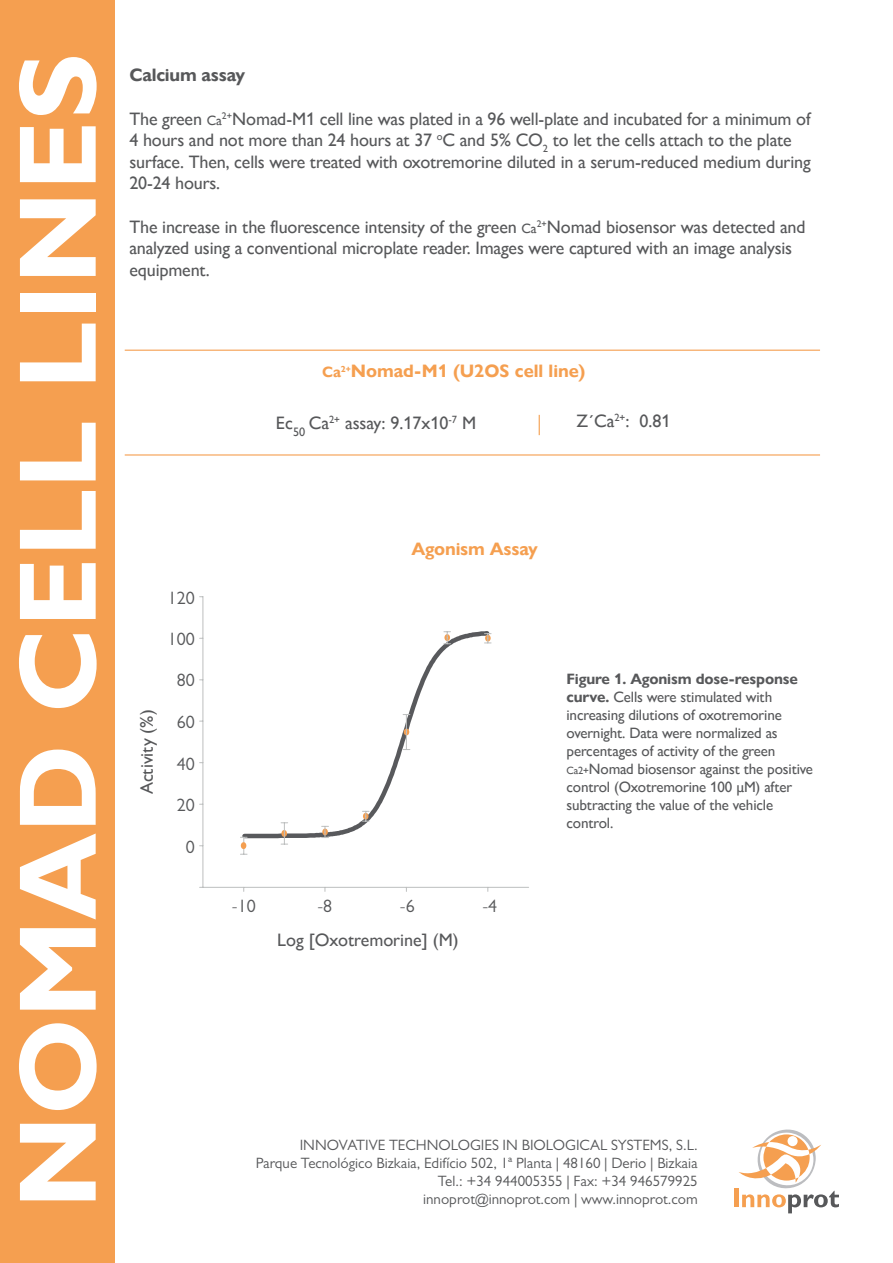
<style>
.page{position:relative;width:893px;height:1263px;background:#fff}
.page>*{position:absolute;margin:0;border:0;box-sizing:border-box;transform-origin:0 0}
.t1{font:700 111px "Gill Sans";color:#fff}
.t2{font:18px/21.6px "Gill Sans Nova";letter-spacing:-.01em;color:#57585a}
.t3{font:700 18px "Gill Sans Nova";color:#f59f50}
.t4{font:18px "Gill Sans MT Pro";color:#57585a}
.t5{font:700 18px "Gill Sans Nova";letter-spacing:-.01em;color:#57585a}
.t6{font:15px/18px "Gill Sans Nova";letter-spacing:-.01em;color:#57585a}
.t7{font:15px "Gill Sans MT Pro";color:#57585a}
.s1{font-size:13.5px}
.s2{font-size:15px}
.s3{font-weight:700}
.s4{font-size:10.5px}
</style>
<div class="page">
<div style="left:0;top:0;width:114px;height:1262px;background:#f59f50"></div>
<div style="left:734px;top:1189px;width:5px;height:18px;background:#f59f50"></div>
<svg style="left:739px;top:1129px;width:100px;height:84px"></svg>
<hr style="left:125px;top:350px;width:695px;height:1px;background:#f59f50">
<svg style="left:539px;top:415px;width:1px;height:20px"></svg>
<hr style="left:125px;top:454px;width:695px;height:1px;background:#f59f50">
<svg style="left:241px;top:631px;width:251px;height:208px"></svg>
<hr style="left:203px;top:887px;width:326px;height:1px;background:#bdbfbf">
<hr style="left:203px;top:597px;width:1px;height:290px;background:#bdbfbf">
<svg style="left:484px;top:633px;width:7px;height:10px"></svg>
<svg style="left:444px;top:631px;width:6px;height:13px"></svg>
<svg style="left:403px;top:714px;width:7px;height:36px"></svg>
<svg style="left:362px;top:811px;width:7px;height:11px"></svg>
<svg style="left:322px;top:826px;width:6px;height:12px"></svg>
<svg style="left:281px;top:822px;width:7px;height:23px"></svg>
<svg style="left:240px;top:837px;width:7px;height:18px"></svg>
<p class="t1" style="left:-9px;top:1209px;width:1157px;rotate:-90deg">NOMAD CELL LINES</p>
<p class="t5" style="left:129px;top:65px;width:117px">Calcium assay</p>
<p class="t2" style="left:129px;top:108px;width:683px">The green <span class="s1">Ca</span><sup>2+</sup>Nomad-M1 cell line was plated in a 96 well-plate and incubated for a minimum of 4 hours and not more than 24 hours at 37 <sup>o</sup>C and 5% CO<sub>2</sub> to let the cells attach to the plate surface. Then, cells were treated with oxotremorine diluted in a serum-reduced medium during 20-24 hours.</p>
<p class="t2" style="left:129px;top:216px;width:678px">The increase in the fluorescence intensity of the green <span class="s1">Ca</span><sup>2+</sup>Nomad biosensor was detected and analyzed using a conventional microplate reader. Images were captured with an image analysis equipment.</p>
<p class="t3" style="left:322px;top:360px;width:265px"><span class="s2">Ca</span><sup>2+</sup>Nomad-M1 (U2OS cell line)</p>
<p class="t2" style="left:276px;top:412px;width:202px">Ec<sub>50</sub> Ca<sup>2+</sup> assay: 9.17x10<sup>-7</sup> M</p>
<p class="t2" style="left:576px;top:410px;width:96px">Z´Ca<sup>2+</sup>: 0.81</p>
<p class="t2" style="left:136px;top:794px;width:86px;rotate:-90deg">Activity (%)</p>
<p class="t4" style="left:168px;top:587px;width:28px">120</p>
<p class="t4" style="left:168px;top:628px;width:28px">100</p>
<p class="t4" style="left:177px;top:670px;width:19px">80</p>
<p class="t4" style="left:177px;top:711px;width:19px">60</p>
<p class="t4" style="left:177px;top:753px;width:19px">40</p>
<p class="t4" style="left:177px;top:794px;width:19px">20</p>
<p class="t4" style="left:186px;top:836px;width:10px">0</p>
<p class="t3" style="left:411px;top:539px;width:128px">Agonism Assay</p>
<p class="t4" style="left:232px;top:895px;width:25px">-10</p>
<p class="t4" style="left:317px;top:895px;width:16px">-8</p>
<p class="t4" style="left:400px;top:895px;width:16px">-6</p>
<p class="t2" style="left:277px;top:929px;width:183px">Log [Oxotremorine] (M)</p>
<p class="t4" style="left:482px;top:895px;width:16px">-4</p>
<p class="t6" style="left:566px;top:670px;width:248px"><span class="s3">Figure 1. Agonism dose-response curve.</span> Cells were stimulated with increasing dilutions of oxotremorine overnight. Data were normalized as percentages of activity of the green <span class="s4">Ca2+</span>Nomad biosensor against the positive control (Oxotremorine 100 µM) after subtracting the value of the vehicle control.</p>
<p class="t7" style="left:300px;top:1136px;width:399px">INNOVATIVE TECHNOLOGIES IN BIOLOGICAL SYSTEMS, S.L.</p>
<p class="t7" style="left:256px;top:1154px;width:443px">Parque Tecnológico Bizkaia, Edifício 502, 1ª Planta | 48160 | Derio | Bizkaia</p>
<p class="t7" style="left:438px;top:1172px;width:261px">Tel.: +34 944005355 | Fax: +34 946579925</p>
<p class="t7" style="left:423px;top:1190px;width:276px">innoprot@innoprot.com | www.innoprot.com</p>
</div>
